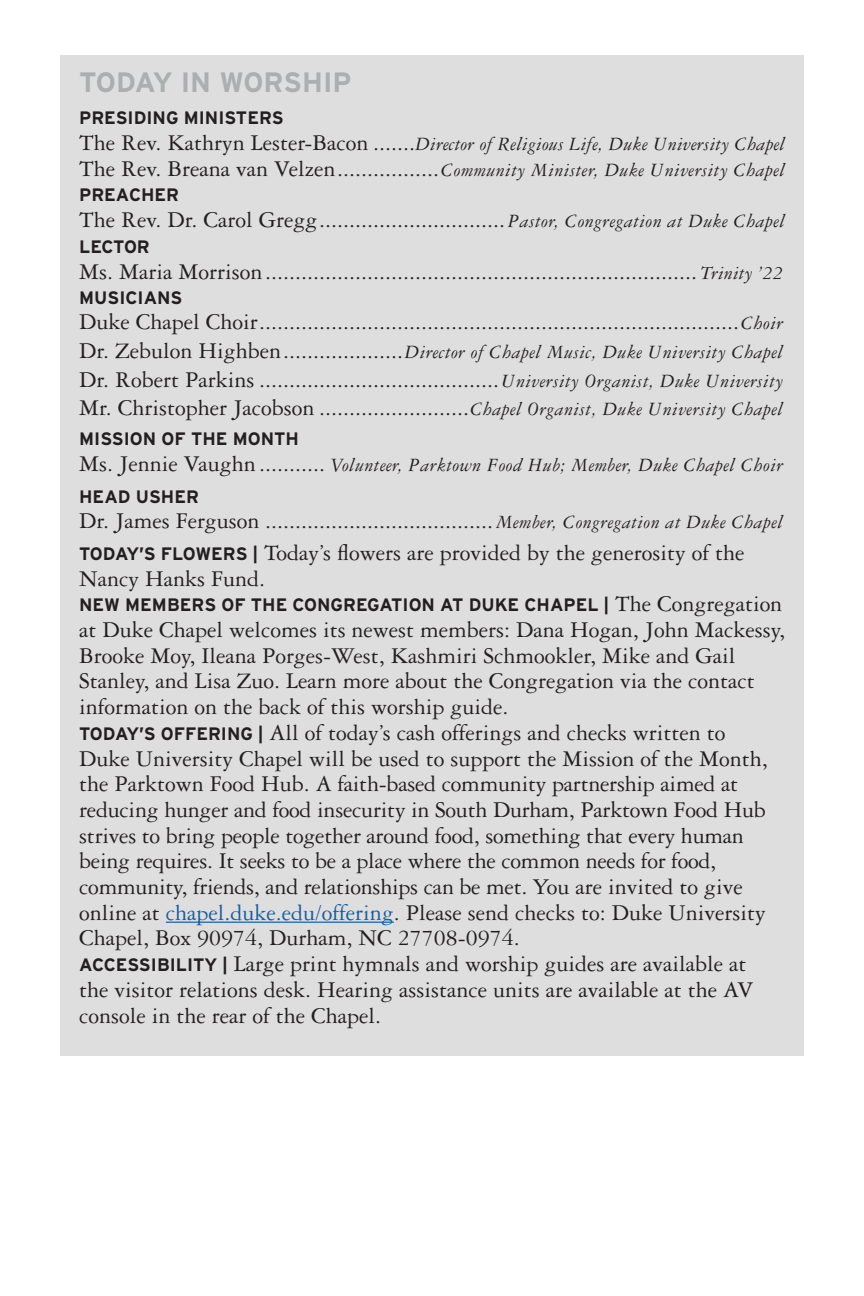
<style>
.page{position:relative;width:864px;height:1296px;background:#fff}
.page>*{position:absolute;margin:0;border:0;box-sizing:border-box;transform-origin:0 0}
.Header_1{font:700 28px "Interstate";color:#acaeaf}
.Announcement{font:24px/25.8px "Garamond 3 LT Std";color:#231f20}
.Tabbed_Leader{font:24px "Garamond 3 LT Std";color:#231f20}
.Tabbed_Leader-2{font:italic 20px "Garamond 3 LT Std";letter-spacing:.025em;color:#231f20}
.Tabbed_Leader-3{font:700 18px "Interstate";color:#231f20}
.Announcement-2{font:700 18px "Interstate";color:#231f20}
.s1{font-style:normal;font-size:24px}
.s2{font-style:italic;font-size:20px}
.s3{font-family:"Interstate";font-weight:700;font-size:18px}
.s4{font-family:"Garamond 3 LT Std";font-weight:400;font-size:24px}
.s5{color:#175d9e}
</style>
<div class="page">
<div style="left:60px;top:55px;width:744px;height:1001px;background:#dededf"></div>
<hr style="left:166px;top:922px;width:228px;height:1px;background:#175d9e">
<p class="Header_1" style="left:79px;top:66px;width:274px">TODAY IN WORSHIP</p>
<p class="Tabbed_Leader-3" style="left:79px;top:108px;width:206px">PRESIDING MINISTERS</p>
<p class="Tabbed_Leader-2" style="left:79px;top:133px;width:708px"><span class="s1">The Rev. Kathryn Lester-Bacon .......</span>Director of Religious Life, Duke University Chapel</p>
<p class="Tabbed_Leader" style="left:79px;top:156px;width:708px">The Rev. Breana van Velzen.................<span class="s2">Community Minister, Duke University Chapel</span></p>
<p class="Tabbed_Leader-3" style="left:79px;top:185px;width:101px">PREACHER</p>
<p class="Tabbed_Leader" style="left:79px;top:207px;width:708px">The Rev. Dr. Carol Gregg............................... <span class="s2">Pastor, Congregation at Duke Chapel</span></p>
<p class="Tabbed_Leader-3" style="left:79px;top:237px;width:72px">LECTOR</p>
<p class="Tabbed_Leader" style="left:79px;top:258px;width:706px">Ms. Maria Morrison........................................................................ <span class="s2">Trinity ’22</span></p>
<p class="Tabbed_Leader-3" style="left:79px;top:288px;width:105px">MUSICIANS</p>
<p class="Tabbed_Leader" style="left:79px;top:309px;width:706px">Duke Chapel Choir................................................................................<span class="s2">Choir</span></p>
<p class="Tabbed_Leader-2" style="left:79px;top:341px;width:706px"><span class="s1">Dr. Zebulon Highben....................</span>Director of Chapel Music, Duke University Chapel</p>
<p class="Tabbed_Leader" style="left:79px;top:366px;width:706px">Dr. Robert Parkins ........................................<span class="s2">University Organist, Duke University</span></p>
<p class="Tabbed_Leader" style="left:79px;top:395px;width:706px">Mr. Christopher Jacobson .........................<span class="s2">Chapel Organist, Duke University Chapel</span></p>
<p class="Tabbed_Leader-3" style="left:79px;top:429px;width:221px">MISSION OF THE MONTH</p>
<p class="Tabbed_Leader-2" style="left:79px;top:454px;width:706px"><span class="s1">Ms. Jennie Vaughn ...........</span> Volunteer, Parktown Food Hub; Member, Duke Chapel Choir</p>
<p class="Tabbed_Leader-3" style="left:79px;top:486px;width:121px">HEAD USHER</p>
<p class="Tabbed_Leader" style="left:79px;top:508px;width:706px">Dr. James Ferguson ...................................... <span class="s2">Member, Congregation at Duke Chapel</span></p>
<p class="Announcement" style="left:79px;top:540px;width:667px"><span class="s3">TODAY’S FLOWERS |</span> Today’s flowers are provided by the generosity of the</p>
<p class="Announcement" style="left:79px;top:566px;width:188px">Nancy Hanks Fund.</p>
<p class="Announcement-2" style="left:79px;top:595px;width:705px">NEW MEMBERS OF THE CONGREGATION AT DUKE CHAPEL | <span class="s4">The Congregation</span></p>
<p class="Announcement" style="left:79px;top:617px;width:707px">at Duke Chapel welcomes its newest members: Dana Hogan, John Mackessy, Brooke Moy, Ileana Porges-West, Kashmiri Schmookler, Mike and Gail Stanley, and Lisa Zuo. Learn more about the Congregation via the contact information on the back of this worship guide.</p>
<p class="Announcement" style="left:79px;top:720px;width:690px"><span class="s3">TODAY’S OFFERING |</span> All of today’s cash offerings and checks written to Duke University Chapel will be used to support the Mission of the Month, the Parktown Food Hub. A faith-based community partnership aimed at reducing hunger and food insecurity in South Durham, Parktown Food Hub strives to bring people together around food, something that every human being requires. It seeks to be a place where the common needs for food, community, friends, and relationships can be met. You are invited to give online at <span class="s5">chapel.duke.edu/offering</span>. Please send checks to: Duke University Chapel, Box 90974, Durham, NC 27708-0974.</p>
<p class="Announcement" style="left:79px;top:951px;width:676px"><span class="s3">ACCESSIBILITY |</span> Large print hymnals and worship guides are available at the visitor relations desk. Hearing assistance units are available at the AV console in the rear of the Chapel.</p>
</div>
